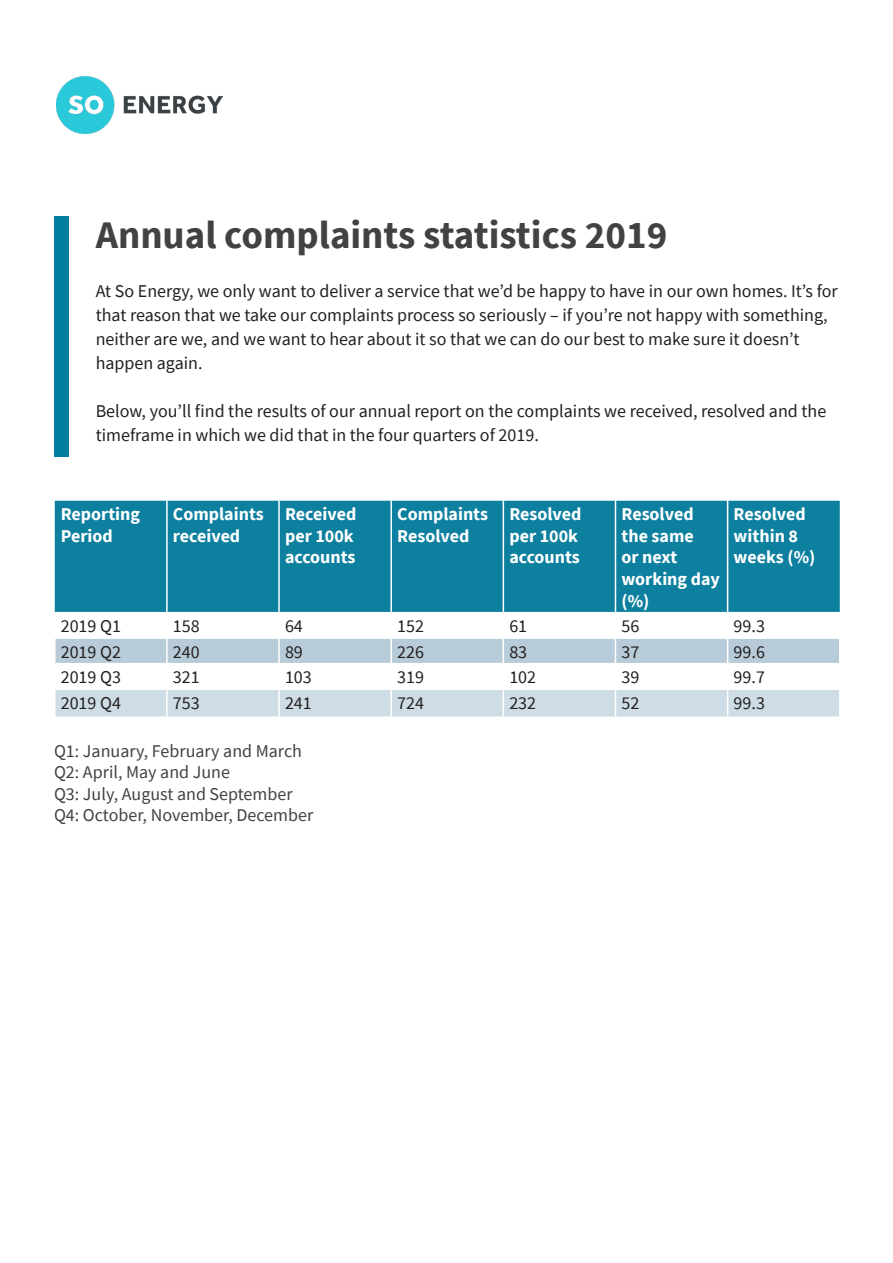
<style>
.page{position:relative;width:893px;height:1263px;background:#fff}
.page>*{position:absolute;margin:0;border:0;box-sizing:border-box;transform-origin:0 0}
.t1{font:700 39px "Source Sans Pro";color:#424242}
.t2{font:18px/24px "Source Sans Pro";color:#231f20}
.t3{font:700 18px/21.6px "Source Sans Pro";color:#fff}
.t4{font:18px "Source Sans Pro";color:#424242}
</style>
<div class="page">
<div style="left:55px;top:501px;width:785px;height:111px;background:#0d809f"></div>
<hr style="left:166px;top:501px;width:2px;height:111px;background:#fff">
<hr style="left:278px;top:501px;width:2px;height:111px;background:#fff">
<hr style="left:390px;top:501px;width:2px;height:111px;background:#fff">
<hr style="left:503px;top:501px;width:1px;height:111px;background:#fff">
<hr style="left:615px;top:501px;width:1px;height:111px;background:#fff">
<hr style="left:727px;top:501px;width:1px;height:111px;background:#fff">
<svg style="left:55px;top:638px;width:784px;height:78px"></svg>
<img style="left:56px;top:77px;width:166px;height:57px">
<div style="left:54px;top:216px;width:14px;height:241px;background:#007e9e"></div>
<p class="t1" style="left:96px;top:208px;width:573px">Annual complaints statistics 2019</p>
<p class="t2" style="left:96px;top:279px;width:744px">At So Energy, we only want to deliver a service that we’d be happy to have in our own homes. It’s for that reason that we take our complaints process so seriously – if you’re not happy with something, neither are we, and we want to hear about it so that we can do our best to make sure it doesn’t happen again.</p>
<p class="t2" style="left:96px;top:399px;width:732px">Below, you’ll find the results of our annual report on the complaints we received, resolved and the timeframe in which we did that in the four quarters of 2019.</p>
<p class="t3" style="left:61px;top:503px;width:81px">Reporting<br>Period</p>
<p class="t3" style="left:173px;top:503px;width:92px">Complaints received</p>
<p class="t3" style="left:285px;top:503px;width:73px">Received per 100k accounts</p>
<p class="t3" style="left:397px;top:503px;width:92px">Complaints<br>Resolved</p>
<p class="t3" style="left:509px;top:503px;width:74px">Resolved per 100k accounts</p>
<p class="t3" style="left:621px;top:503px;width:100px">Resolved the same<br>or next working day (%)</p>
<p class="t3" style="left:734px;top:503px;width:83px">Resolved within 8 weeks (%)</p>
<p class="t2" style="left:61px;top:614px;width:62px">2019 Q1</p>
<p class="t2" style="left:173px;top:614px;width:28px">158</p>
<p class="t2" style="left:285px;top:614px;width:19px">64</p>
<p class="t2" style="left:397px;top:614px;width:28px">152</p>
<p class="t2" style="left:509px;top:614px;width:19px">61</p>
<p class="t2" style="left:621px;top:614px;width:19px">56</p>
<p class="t2" style="left:734px;top:614px;width:33px">99.3</p>
<p class="t2" style="left:61px;top:640px;width:62px">2019 Q2</p>
<p class="t2" style="left:173px;top:640px;width:28px">240</p>
<p class="t2" style="left:285px;top:640px;width:19px">89</p>
<p class="t2" style="left:397px;top:640px;width:28px">226</p>
<p class="t2" style="left:509px;top:640px;width:19px">83</p>
<p class="t2" style="left:621px;top:640px;width:19px">37</p>
<p class="t2" style="left:734px;top:640px;width:33px">99.6</p>
<p class="t2" style="left:61px;top:665px;width:62px">2019 Q3</p>
<p class="t2" style="left:173px;top:665px;width:28px">321</p>
<p class="t2" style="left:285px;top:665px;width:28px">103</p>
<p class="t2" style="left:397px;top:665px;width:28px">319</p>
<p class="t2" style="left:509px;top:665px;width:28px">102</p>
<p class="t2" style="left:621px;top:665px;width:19px">39</p>
<p class="t2" style="left:734px;top:665px;width:33px">99.7</p>
<p class="t2" style="left:61px;top:691px;width:62px">2019 Q4</p>
<p class="t2" style="left:173px;top:691px;width:28px">753</p>
<p class="t2" style="left:285px;top:691px;width:28px">241</p>
<p class="t2" style="left:397px;top:691px;width:28px">724</p>
<p class="t2" style="left:509px;top:691px;width:28px">232</p>
<p class="t2" style="left:621px;top:691px;width:19px">52</p>
<p class="t2" style="left:734px;top:691px;width:33px">99.3</p>
<p class="t4" style="left:54px;top:739px;width:250px">Q1: January, February and March</p>
<p class="t4" style="left:54px;top:761px;width:177px">Q2: April, May and June</p>
<p class="t4" style="left:54px;top:782px;width:240px">Q3: July, August and September</p>
<p class="t4" style="left:54px;top:804px;width:261px">Q4: October, November, December</p>
</div>
